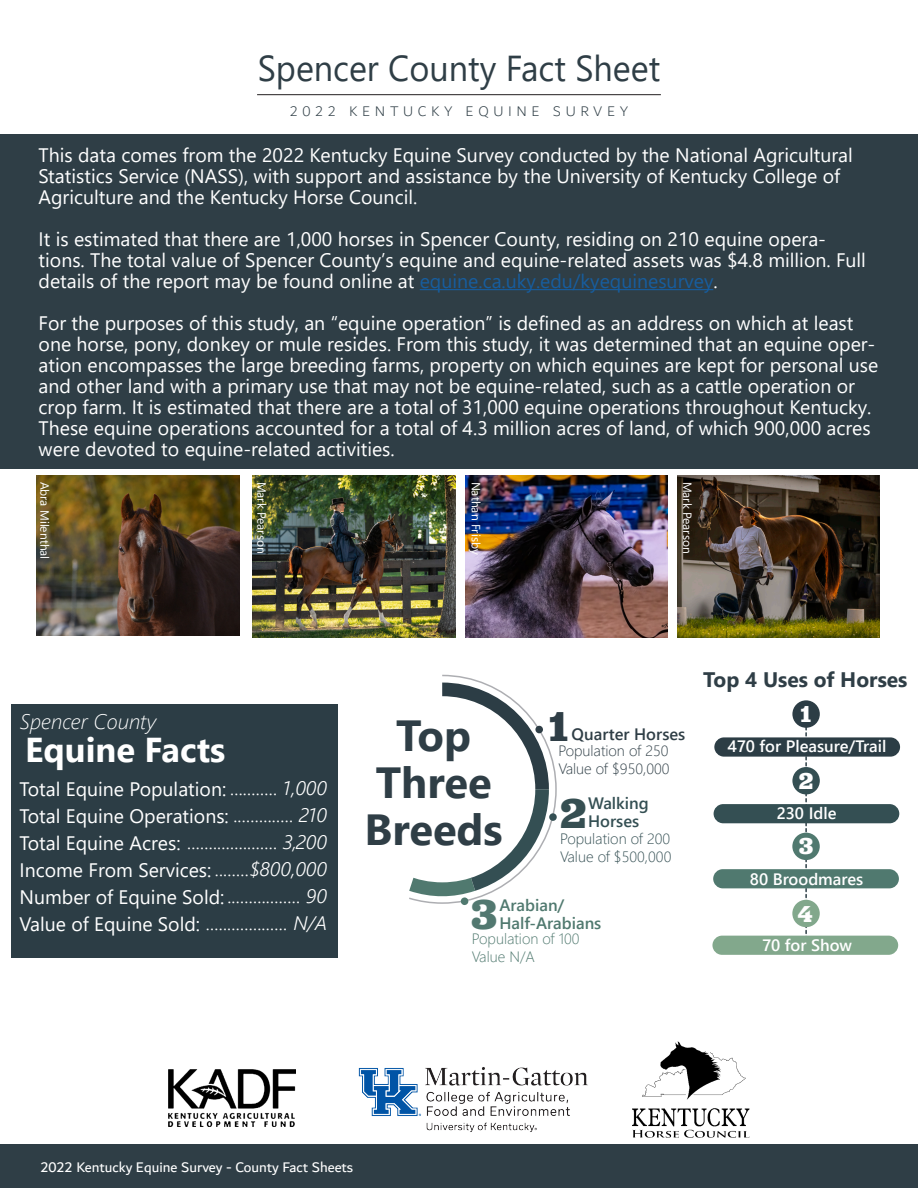
<style>
.page{position:relative;width:918px;height:1188px;background:#fff}
.page>*{position:absolute;margin:0;border:0;box-sizing:border-box;transform-origin:0 0}
.t1{font:700 43.5px/46.8px "Segoe UI";color:#2f3e46;text-align:center}
.t2{font:700 43.5px "Jubilat";color:#2f3e46}
.t3{font:700 43.5px "Jubilat";color:#364f52}
.t4{font:700 43.5px "Jubilat";color:#527870}
.t5{font:36px "Segoe UI";color:#2f3e46;scale:.95 1}
.t6{font:700 34.5px "Segoe UI";color:#fff}
.t7{font:700 24px "Jubilat";color:#fff}
.t8{font:700 21px "Segoe UI";color:#2f3e46}
.t9{font:italic 300 21px "Segoe UI";color:#fff}
.t10{font:19.5px/21px "Segoe UI";color:#fff}
.t11{font:italic 300 19.5px/26.5px "Segoe UI";color:#fff;text-align:justify}
.t12{font:600 16.5px "Segoe UI";color:#fff}
.t13{font:600 16.5px/18px "Segoe UI";color:#50796f}
.t14{font:600 16.5px "Segoe UI";color:#2f3e46}
.t15{font:600 16.5px/18px "Segoe UI";color:#344f53}
.t16{font:15px "Dubai";color:#fff}
.t17{font:300 15px/18px "Segoe UI";color:#2f3e46}
.t18{font:300 15px/18px "Segoe UI";color:#344f53}
.t19{font:300 15px "Dubai";letter-spacing:.31em;color:#2f3e46}
.t20{font:300 15px/18px "Segoe UI";color:#50796f}
.t21{font:12px "Segoe UI";color:#fff}
.s1{color:#175d9e}
.s2{font-weight:300;font-style:italic}
.s3{font-weight:400;font-style:normal}
</style>
<div class="page">
<div style="left:0;top:1145px;width:918px;height:43px;background:#2f3e46"></div>
<img style="left:169px;top:1069px;width:126px;height:57px">
<img style="left:632px;top:1041px;width:117px;height:97px">
<img style="left:358px;top:1067px;width:230px;height:65px">
<svg style="left:409px;top:674px;width:148px;height:231px"></svg>
<div style="left:0;top:135px;width:918px;height:334px;background:#2f3e46"></div>
<hr style="left:420px;top:289px;width:293px;height:1px;background:#175d9e">
<hr style="left:257px;top:94px;width:404px;height:1px;background:#231f20">
<img style="left:465px;top:476px;width:202px;height:161px">
<img style="left:37px;top:476px;width:203px;height:160px">
<img style="left:252px;top:476px;width:203px;height:161px">
<img style="left:677px;top:476px;width:202px;height:161px">
<div style="left:11px;top:705px;width:326px;height:253px;background:#2c3d45"></div>
<div style="left:535px;top:726px;width:8px;height:8px;background:#2f3e46;border-radius:50%"></div>
<div style="left:549px;top:813px;width:8px;height:8px;background:#344f53;border-radius:50%"></div>
<div style="left:461px;top:897px;width:8px;height:8px;background:#50796f;border-radius:50%"></div>
<svg style="left:805px;top:728px;width:2px;height:208px"></svg>
<div style="left:714px;top:737px;width:186px;height:20px;background:#2c3d45;border-radius:10px"></div>
<div style="left:714px;top:804px;width:185px;height:19px;background:#344f53;border-radius:10px"></div>
<div style="left:713px;top:869px;width:186px;height:19px;background:#50796f;border-radius:10px"></div>
<div style="left:712px;top:936px;width:186px;height:19px;background:#82a88c;border-radius:10px"></div>
<div style="left:792px;top:700px;width:28px;height:28px;background:#2c3d45;border-radius:50%"></div>
<div style="left:792px;top:767px;width:28px;height:27px;background:#344f53;border-radius:50%"></div>
<div style="left:792px;top:833px;width:28px;height:27px;background:#50796f;border-radius:50%"></div>
<div style="left:792px;top:900px;width:28px;height:27px;background:#82a88c;border-radius:50%"></div>
<h2 class="t5" style="left:258px;top:34px;width:425px">Spencer County Fact Sheet</h2>
<p class="t19" style="left:290px;top:100px;width:340px">2022 KENTUCKY EQUINE SURVEY</p>
<p class="t10" style="left:39px;top:143px;width:816px">This data comes from the 2022 Kentucky Equine Survey conducted by the National Agricultural<br>Statistics Service (NASS), with support and assistance by the University of Kentucky College of<br>Agriculture and the Kentucky Horse Council.</p>
<p class="t10" style="left:39px;top:227px;width:829px">It is estimated that there are 1,000 horses in Spencer County, residing on 210 equine opera&shy;tions. The total value of Spencer County’s equine and equine-related assets was $4.8 million. Full details of the report may be found online at <span class="s1">equine.ca.uky.edu/kyequinesurvey</span>.</p>
<p class="t10" style="left:39px;top:311px;width:841px">For the purposes of this study, an “equine operation” is defined as an address on which at least one horse, pony, donkey or mule resides. From this study, it was determined that an equine oper&shy;ation encompasses the large breeding farms, property on which equines are kept for personal use and other land with a primary use that may not be equine-related, such as a cattle operation or crop farm. It is estimated that there are a total of 31,000 equine operations throughout Kentucky.<br>These equine operations accounted for a total of 4.3 million acres of land, of which 900,000 acres were devoted to equine-related activities.</p>
<p class="t21" style="left:56px;top:482px;width:79px;rotate:90deg">Abra Milenthal</p>
<p class="t21" style="left:273px;top:482px;width:74px;rotate:90deg">Mark Pearson</p>
<p class="t21" style="left:487px;top:482px;width:75px;rotate:90deg">Nathan Frisby</p>
<p class="t21" style="left:699px;top:481px;width:74px;rotate:90deg">Mark Pearson</p>
<p class="t9" style="left:20px;top:702px;width:138px">Spencer County</p>
<h3 class="t6" style="left:25px;top:717px;width:202px">Equine Facts</h3>
<p class="t10" style="left:20px;top:774px;width:309px;line-height:26.5px;text-align:justify">Total Equine Population: <span class="s2">........... 1,000<br></span>Total Equine Operations: <span class="s2">.............. 210<br></span>Total Equine Acres: <span class="s2">..................... 3,200</span></p>
<p class="t11" style="left:20px;top:854px;width:309px"><span class="s3">Income From Services:</span> ........$800,000<br><span class="s3">Number of Equine Sold:</span> ................. 90<br><span class="s3">Value of Equine Sold:</span> ................... N/A</p>
<h1 class="t1" style="left:365px;top:709px;width:140px">Top<br>Three<br>Breeds</h1>
<h1 class="t2" style="left:549px;top:699px;width:21px">1</h1>
<p class="t14" style="left:572px;top:719px;width:115px">Quarter Horses</p>
<p class="t17" style="left:558px;top:740px;width:113px">Population of 250<br>Value of $950,000</p>
<p class="t15" style="left:588px;top:793px;width:62px">Walking<br>Horses</p>
<h1 class="t3" style="left:560px;top:785px;width:28px">2</h1>
<p class="t18" style="left:560px;top:829px;width:113px">Population of 200<br>Value of $500,000</p>
<p class="t13" style="left:499px;top:895px;width:104px">Arabian/<br>Half-Arabians</p>
<h1 class="t4" style="left:472px;top:886px;width:27px">3</h1>
<p class="t20" style="left:472px;top:929px;width:109px">Population of 100<br>Value N/A</p>
<p class="t8" style="left:703px;top:660px;width:206px">Top 4 Uses of Horses</p>
<p class="t7" style="left:801px;top:698px;width:12px">1</p>
<p class="t12" style="left:728px;top:731px;width:160px">470 for Pleasure/Trail</p>
<p class="t7" style="left:799px;top:765px;width:16px">2</p>
<p class="t12" style="left:777px;top:798px;width:61px">230 Idle</p>
<p class="t7" style="left:799px;top:831px;width:16px">3</p>
<p class="t12" style="left:750px;top:863px;width:115px">80 Broodmares</p>
<p class="t7" style="left:798px;top:898px;width:16px">4</p>
<p class="t12" style="left:762px;top:930px;width:91px">70 for Show</p>
<p class="t16" style="left:40px;top:1158px;width:314px">2022 Kentucky Equine Survey - County Fact Sheets</p>
</div>
